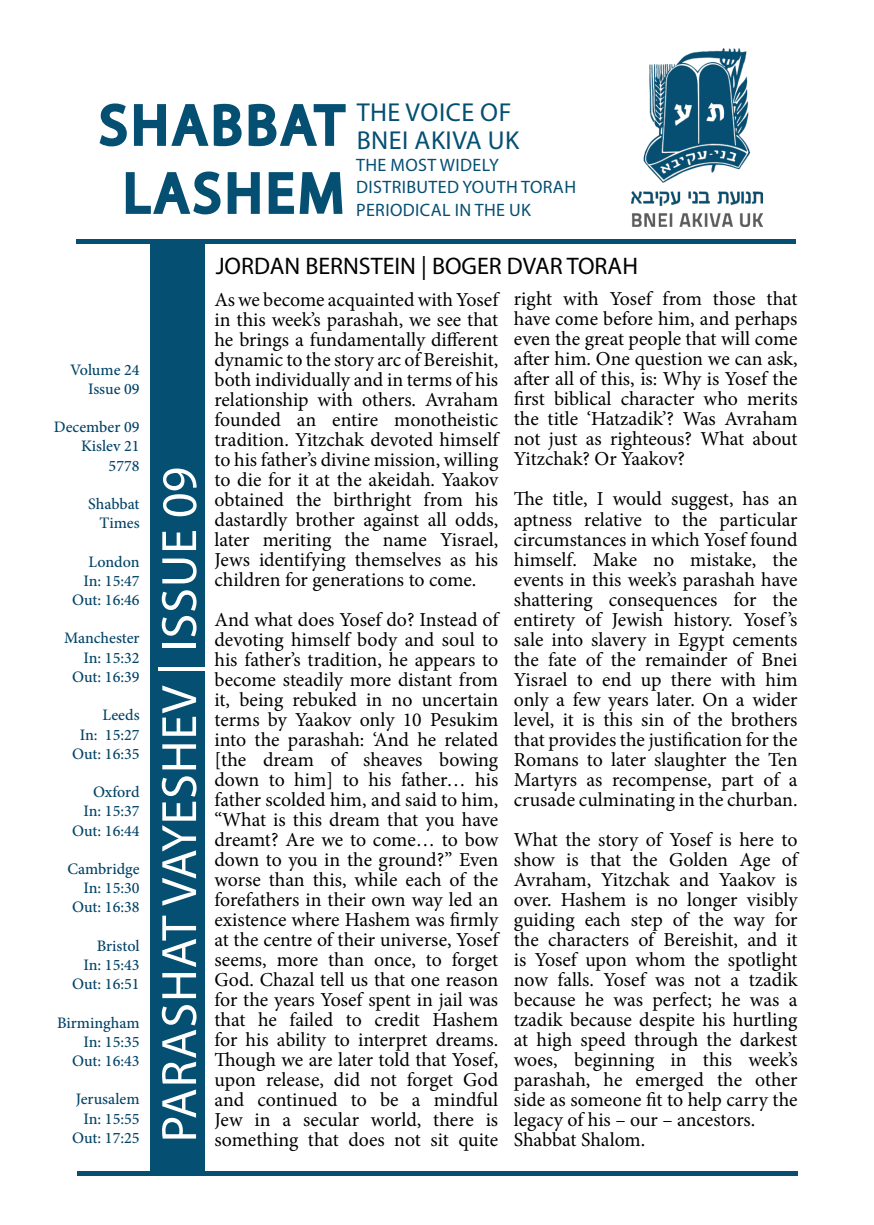
<style>
.page{position:relative;width:874px;height:1225px;background:#fff}
.page>*{position:absolute;margin:0;border:0;box-sizing:border-box;transform-origin:0 0}
.t1{font:56px/68px "Myriad Pro";letter-spacing:.08em;color:#054f72;text-align:center}
.t2{font:50px "Myriad Pro";letter-spacing:.02em;color:#fff}
.t3{font:26px/28px "Myriad Pro";letter-spacing:.02em;color:#054f72}
.t4{font:24px "Myriad Pro";color:#000}
.t5{font:19.8px/20px "Minion Pro";letter-spacing:-.005em;color:#000;text-align:justify}
.t6{font:18px/22px "Myriad Pro";letter-spacing:.02em;color:#054f72}
.t7{font:500 16px/19.2px "Minion Pro";color:#034367;text-align:right}
</style>
<div class="page">
<div style="left:77px;top:1170px;width:720px;height:5px;background:#054f72"></div>
<div style="left:76px;top:239px;width:719px;height:5px;background:#054f72"></div>
<svg style="left:99px;top:103px;width:247px;height:44px"></svg>
<svg style="left:125px;top:171px;width:218px;height:44px"></svg>
<img style="left:631px;top:49px;width:131px;height:177px">
<div style="left:150px;top:244px;width:55px;height:929px;background:#054f72"></div>
<h1 class="t1" style="left:99px;top:90px;width:245px">SHABBAT<br>LASHEM</h1>
<h3 class="t3" style="left:356px;top:98px;width:164px">THE VOICE OF<br>BNEI AKIVA UK</h3>
<p class="t6" style="left:356px;top:154px;width:221px">THE MOST WIDELY<br>DISTRIBUTED YOUTH TORAH<br>PERIODICAL IN THE UK</p>
<p class="t7" style="left:70px;top:360px;width:71px">Volume 24<br>Issue 09</p>
<p class="t7" style="left:54px;top:417px;width:87px">December 09<br>Kislev 21<br>5778</p>
<p class="t7" style="left:88px;top:494px;width:53px">Shabbat<br>Times</p>
<p class="t7" style="left:72px;top:552px;width:69px">London<br>In: 15:47<br>Out: 16:46</p>
<p class="t7" style="left:64px;top:629px;width:77px">Manchester<br>In: 15:32<br>Out: 16:39</p>
<p class="t7" style="left:72px;top:705px;width:69px">Leeds<br>In: 15:27<br>Out: 16:35</p>
<p class="t7" style="left:72px;top:782px;width:69px">Oxford<br>In: 15:37<br>Out: 16:44</p>
<p class="t7" style="left:67px;top:859px;width:74px">Cambridge<br>In: 15:30<br>Out: 16:38</p>
<p class="t7" style="left:72px;top:936px;width:69px">Bristol<br>In: 15:43<br>Out: 16:51</p>
<p class="t7" style="left:57px;top:1013px;width:84px">Birmingham<br>In: 15:35<br>Out: 16:43</p>
<p class="t7" style="left:72px;top:1089px;width:69px">Jerusalem<br>In: 15:55<br>Out: 17:25</p>
<p class="t4" style="left:216px;top:251px;width:423px">JORDAN BERNSTEIN | BOGER DVAR TORAH</p>
<p class="t5" style="left:214px;top:289px;width:285px">As we become acquainted with Yosef in this week’s parashah, we see that he brings a fundamentally different dynamic to the story arc of Bereishit, both individually and in terms of his relationship with others. Avraham founded an entire monotheistic tradition. Yitzchak devoted himself to his father’s divine mission, willing to die for it at the akeidah. Yaakov obtained the birthright from his dastardly brother against all odds, later meriting the name Yisrael, Jews identifying themselves as his children for generations to come.</p>
<p class="t5" style="left:214px;top:609px;width:285px">And what does Yosef do? Instead of devoting himself body and soul to his father’s tradition, he appears to become steadily more distant from it, being rebuked in no uncertain terms by Yaakov only 10 Pesukim into the parashah: ‘And he related [the dream of sheaves bowing down to him] to his father… his father scolded him, and said to him, “What is this dream that you have dreamt? Are we to come… to bow down to you in the ground?” Even worse than this, while each of the forefathers in their own way led an existence where Hashem was firmly at the centre of their universe, Yosef seems, more than once, to forget God. Chazal tell us that one reason for the years Yosef spent in jail was that he failed to credit Hashem for his ability to interpret dreams.<br>Though we are later told that Yosef, upon release, did not forget God and continued to be a mindful Jew in a secular world, there is something that does not sit quite</p>
<h2 class="t2" style="left:148px;top:1142px;width:677px;rotate:-90deg">PARASHAT VAYESHEV | ISSUE 09</h2>
<p class="t5" style="left:513px;top:289px;width:285px">right with Yosef from those that have come before him, and perhaps even the great people that will come after him. One question we can ask, after all of this, is: Why is Yosef the first biblical character who merits the title ‘Hatzadik’? Was Avraham not just as righteous? What about Yitzchak? Or Yaakov?</p>
<p class="t5" style="left:513px;top:489px;width:285px">The title, I would suggest, has an aptness relative to the particular circumstances in which Yosef found himself. Make no mistake, the events in this week’s parashah have shattering consequences for the entirety of Jewish history. Yosef ’s sale into slavery in Egypt cements the fate of the remainder of Bnei Yisrael to end up there with him only a few years later. On a wider level, it is this sin of the brothers that provides the justification for the Romans to later slaughter the Ten Martyrs as recompense, part of a crusade culminating in the churban.</p>
<p class="t5" style="left:513px;top:829px;width:285px;text-align:left">What the story of Yosef is here to show is that the Golden Age of<br>Avraham, Yitzchak and Yaakov is over. Hashem is no longer visibly guiding each step of the way for the characters of Bereishit, and it is Yosef upon whom the spotlight now falls. Yosef was not a tzadik because he was perfect; he was a tzadik because despite his hurtling at high speed through the darkest woes, beginning in this week’s parashah, he emerged the other side as someone fit to help carry the legacy of his – our – ancestors.<br>Shabbat Shalom.</p>
</div>
